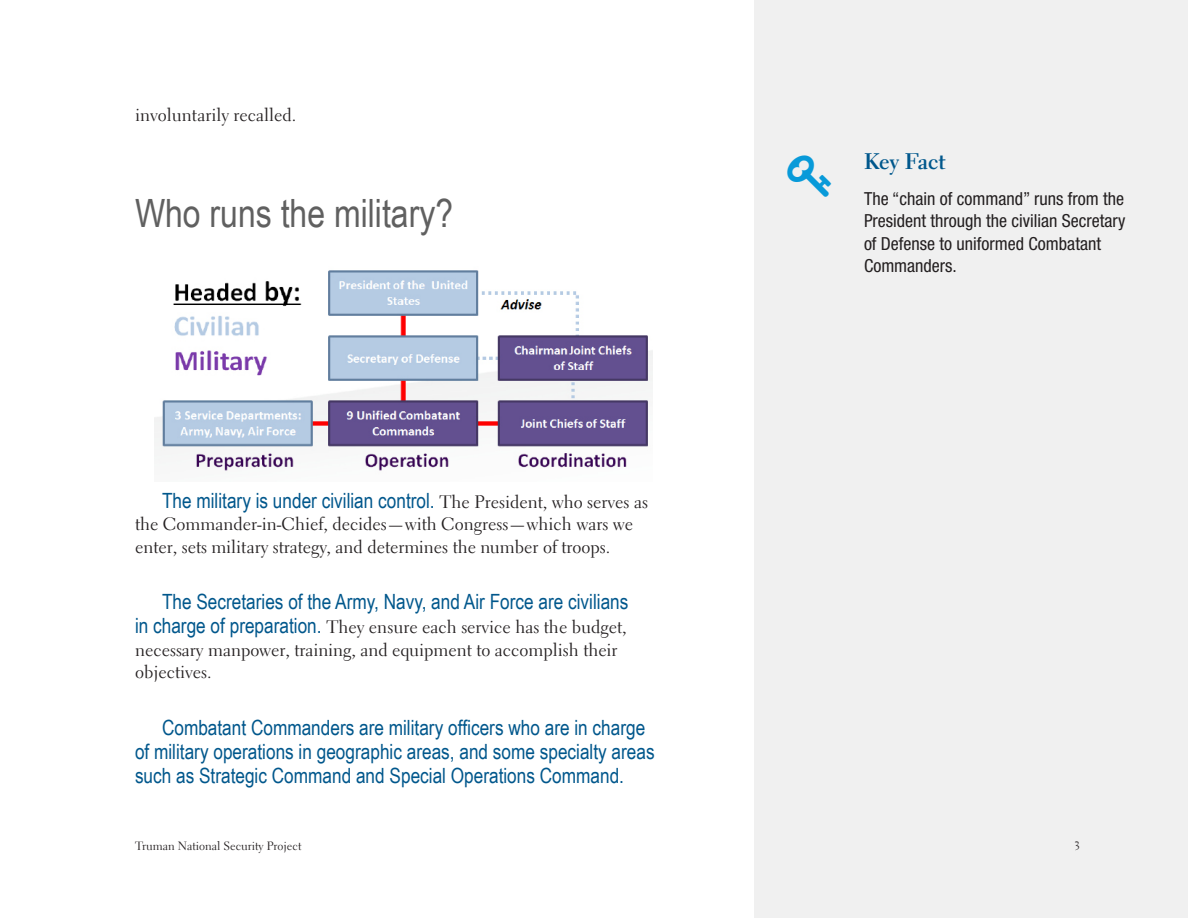
<style>
.page{position:relative;width:1188px;height:918px;background:#fff}
.page>*{position:absolute;margin:0;border:0;box-sizing:border-box;transform-origin:0 0}
.t1{font:39px "Arial Narrow";color:#606060}
.Side_bar_title{font:700 22.5px "Electra LT Std";color:#00578c}
.t2{font:21px/24px "Arial Narrow";color:#00578c}
.t3{font:18px/22.5px "Electra LT Std";color:#231f20}
.Side_Bar_text{font:condensed 18px/22.5px "Helvetica Neue LT Std";color:#231f20}
.Body_Text{font:12px "Electra LT Std";color:#231f20}
.s1{font-family:"Electra LT Std";font-size:18px;color:#231f20}
.s2{font-family:"Arial Narrow";font-size:21px;color:#00578c}
</style>
<div class="page">
<div style="left:754px;top:0;width:434px;height:918px;background:#f0f0f0"></div>
<img style="left:155px;top:270px;width:497px;height:201px">
<h2 class="t3" style="left:135px;top:104px;width:163px">involuntarily recalled.</h2>
<h1 class="t1" style="left:135px;top:185px;width:320px">Who runs the military?</h1>
<h2 class="t2" style="left:162px;top:488px;width:488px">The military is under civilian control. <span class="s1">The President, who serves as</span></h2>
<h2 class="t3" style="left:135px;top:513px;width:500px">the Commander-in-Chief, decides—with Congress—which wars we enter, sets military strategy, and determines the number of troops.</h2>
<h2 class="t2" style="left:162px;top:589px;width:468px">The Secretaries of the Army, Navy, and Air Force are civilians</h2>
<h2 class="t3" style="left:135px;top:616px;width:493px"><span class="s2">in charge of preparation.</span> They ensure each service has the budget, necessary manpower, training, and equipment to accomplish their objectives.</h2>
<h2 class="t2" style="left:135px;top:714px;width:521px;text-indent:27px">Combatant Commanders are military officers who are in charge of military operations in geographic areas, and some specialty areas such as Strategic Command and Special Operations Command.</h2>
<p class="Side_bar_title" style="left:864px;top:147px;width:83px">Key Fact</p>
<p class="Side_Bar_text" style="left:864px;top:187px;width:263px">The “chain of command” runs from the<br>President through the civilian Secretary of Defense to uniformed Combatant<br>Commanders.</p>
<p class="Body_Text" style="left:135px;top:839px;width:168px">Truman National Security Project</p>
<p class="Body_Text" style="left:1074px;top:839px;width:7px">3</p>
</div>
